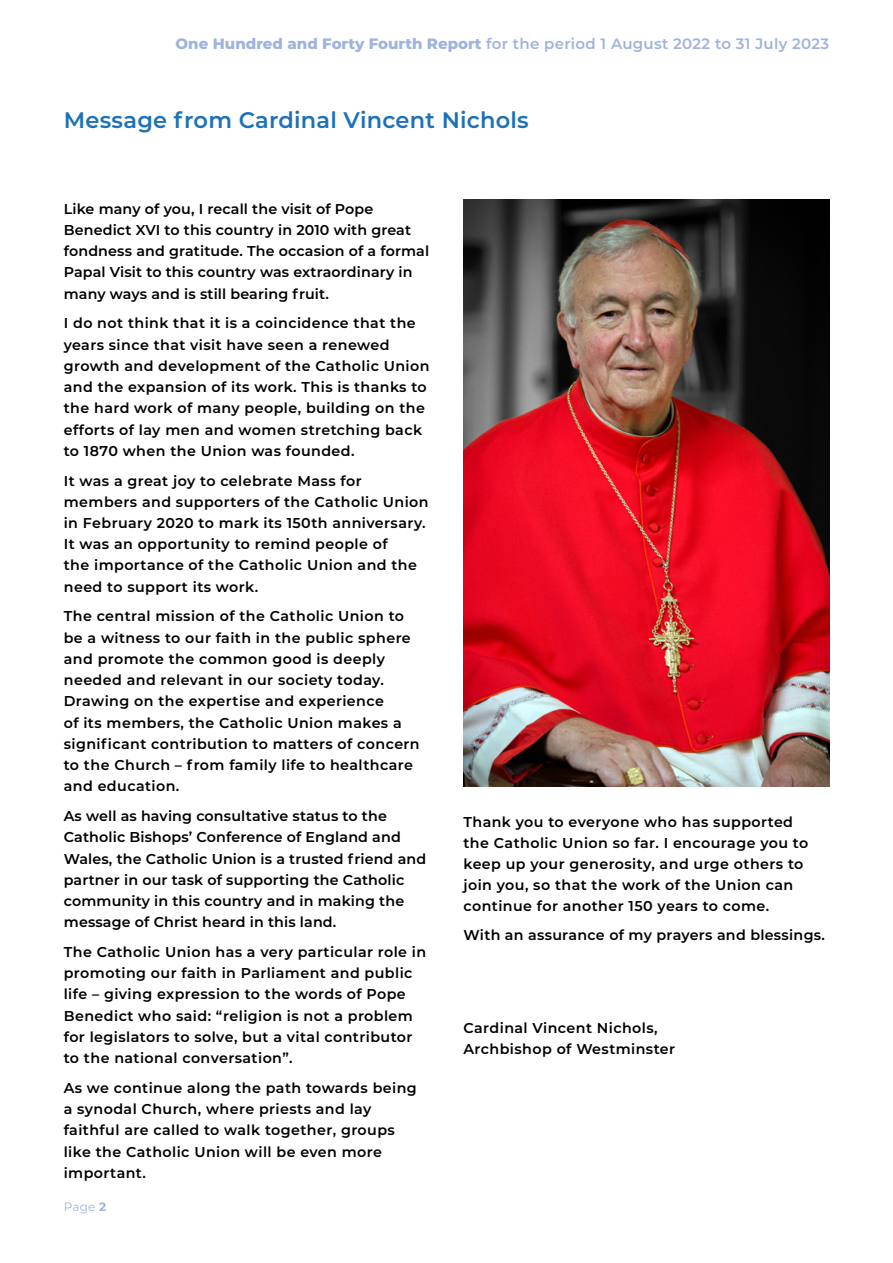
<style>
.page{position:relative;width:893px;height:1263px;background:#fff}
.page>*{position:absolute;margin:0;border:0;box-sizing:border-box;transform-origin:0 0}
.t1{font:600 22.5px "Montserrat";letter-spacing:.01em;color:#1d71b8}
.t2{font:600 15px "Montserrat";letter-spacing:.02em;color:#9fb3dd}
.t3{font:600 14.25px/21.3px "Montserrat";letter-spacing:.03em;color:#000}
.t4{font:600 14.25px/21.3px "Montserrat";letter-spacing:.01em;color:#000}
.t5{font:12px "Montserrat";color:#9fb3dd}
.s1{font-weight:800}
.s2{font-weight:700}
</style>
<div class="page">
<img style="left:463px;top:200px;width:366px;height:587px">
<p class="t2" style="left:176px;top:33px;width:655px"><span class="s1">One Hundred and Forty Fourth Report</span> for the period 1 August 2022 to 31 July 2023</p>
<h1 class="t1" style="left:64px;top:104px;width:467px">Message from Cardinal Vincent Nichols</h1>
<p class="t4" style="left:64px;top:197px;width:367px">Like many of you, I recall the visit of Pope Benedict XVI to this country in 2010 with great fondness and gratitude. The occasion of a formal Papal Visit to this country was extraordinary in many ways and is still bearing fruit.</p>
<p class="t3" style="left:64px;top:312px;width:367px">I do not think that it is a coincidence that the years since that visit have seen a renewed growth and development of the Catholic Union and the expansion of its work. This is thanks to the hard work of many people, building on the efforts of lay men and women stretching back to 1870 when the Union was founded.</p>
<p class="t3" style="left:64px;top:469px;width:366px">It was a great joy to celebrate Mass for members and supporters of the Catholic Union in February 2020 to mark its 150th anniversary.<br>It was an opportunity to remind people of<br>the importance of the Catholic Union and the need to support its work.</p>
<p class="t3" style="left:64px;top:605px;width:357px">The central mission of the Catholic Union to be a witness to our faith in the public sphere and promote the common good is deeply needed and relevant in our society today.<br>Drawing on the expertise and experience<br>of its members, the Catholic Union makes a significant contribution to matters of concern to the Church – from family life to healthcare and education.</p>
<p class="t4" style="left:64px;top:805px;width:364px">As well as having consultative status to the Catholic Bishops’ Conference of England and Wales, the Catholic Union is a trusted friend and partner in our task of supporting the Catholic community in this country and in making the message of Christ heard in this land.</p>
<p class="t3" style="left:64px;top:941px;width:364px">The Catholic Union has a very particular role in promoting our faith in Parliament and public life – giving expression to the words of Pope Benedict who said: “religion is not a problem for legislators to solve, but a vital contributor to the national conversation”.</p>
<p class="t3" style="left:64px;top:1076px;width:355px">As we continue along the path towards being a synodal Church, where priests and lay faithful are called to walk together, groups like the Catholic Union will be even more important.</p>
<p class="t5" style="left:64px;top:1198px;width:44px">Page <span class="s2">2</span></p>
<p class="t3" style="left:463px;top:811px;width:346px">Thank you to everyone who has supported the Catholic Union so far. I encourage you to keep up your generosity, and urge others to join you, so that the work of the Union can continue for another 150 years to come.</p>
<p class="t3" style="left:463px;top:924px;width:363px">With an assurance of my prayers and blessings.</p>
<p class="t3" style="left:463px;top:1017px;width:213px">Cardinal Vincent Nichols,<br>Archbishop of Westminster</p>
</div>
